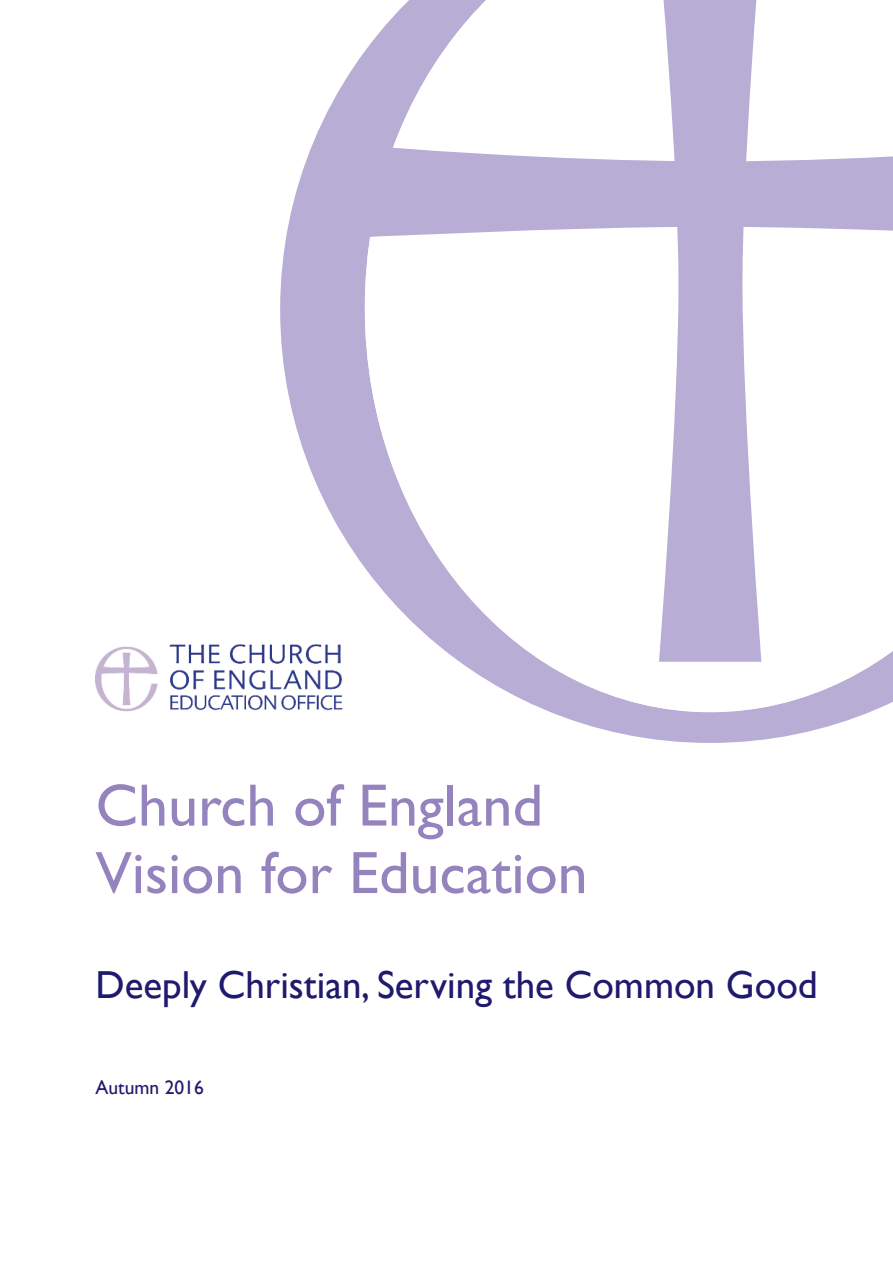
<style>
.page{position:relative;width:893px;height:1263px;background:#fff}
.page>*{position:absolute;margin:0;border:0;box-sizing:border-box;transform-origin:0 0}
.t1{font:60px/67.5px "Gill Sans";color:#9483bd}
.t2{font:39px "Gill Sans";color:#1f1a6d}
.t3{font:19.5px "Gill Sans";color:#1f1a6d}
</style>
<div class="page">
<svg style="left:280px;top:51px;width:590px;height:692px;fill:#b8add4"></svg>
<svg style="left:365px;top:0;width:528px;height:712px"></svg>
<img style="left:96px;top:642px;width:254px;height:76px">
<svg style="left:352px;top:146px;width:541px;height:93px;fill:#b8add4"></svg>
<svg style="left:659px;top:0;width:102px;height:662px;fill:#b8add4"></svg>
<h1 class="t1" style="left:96px;top:771px;width:494px">Church of England<br>Vision for Education</h1>
<p class="t2" style="left:96px;top:962px;width:724px">Deeply Christian, Serving the Common Good</p>
<p class="t3" style="left:96px;top:1076px;width:110px">Autumn 2016</p>
</div>
